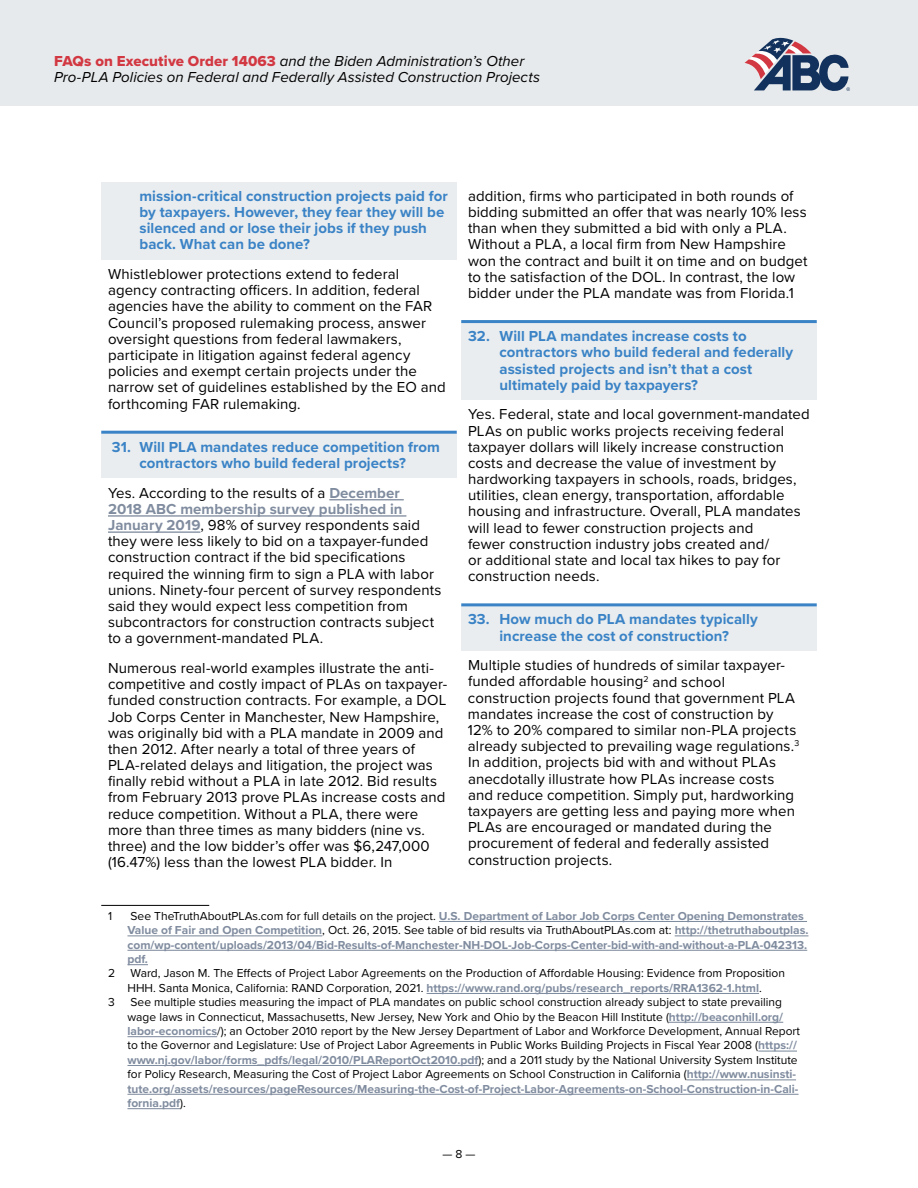
<style>
.page{position:relative;width:918px;height:1188px;background:#fff}
.page>*{position:absolute;margin:0;border:0;box-sizing:border-box;transform-origin:0 0}
.t1{font:15px/16.2px "Proxima Nova";letter-spacing:.005em;color:#000}
.t2{font:700 15px/16.2px "Proxima Nova";letter-spacing:.005em;color:#3a83c6}
.t3{font:italic 15px/16.2px "Proxima Nova";letter-spacing:.005em;color:#000}
.t4{font:12px/14.4px "Proxima Nova";color:#000}
.t5{font:700 12px/14.4px "Proxima Nova";color:#808c9f}
.s1{font-family:"Proxima Nova Extrabld";font-style:normal;color:#d23842}
.s2{font-weight:700;color:#808c9f}
.s3{font-weight:400;color:#000}
</style>
<div class="page">
<div style="left:0;top:0;width:918px;height:106px;background:#e7eaec"></div>
<svg style="left:745px;top:37px;width:105px;height:54px"></svg>
<div style="left:101px;top:182px;width:356px;height:77px;background:#eaedef"></div>
<div style="left:101px;top:433px;width:356px;height:45px;background:#eaedef"></div>
<hr style="left:101px;top:431px;width:356px;height:3px;background:#3a83c6">
<hr style="left:329px;top:499px;width:75px;height:1px;background:#808c9f">
<hr style="left:108px;top:515px;width:298px;height:2px;background:#808c9f">
<hr style="left:108px;top:531px;width:92px;height:2px;background:#808c9f">
<hr style="left:101px;top:905px;width:108px;height:1px;background:#000">
<hr style="left:439px;top:921px;width:368px;height:1px;background:#808c9f">
<hr style="left:128px;top:935px;width:194px;height:1px;background:#808c9f">
<hr style="left:675px;top:935px;width:133px;height:1px;background:#808c9f">
<hr style="left:128px;top:950px;width:679px;height:1px;background:#808c9f">
<svg style="left:128px;top:964px;width:20px;height:1px"></svg>
<hr style="left:427px;top:993px;width:332px;height:1px;background:#808c9f">
<hr style="left:669px;top:1022px;width:114px;height:1px;background:#808c9f">
<hr style="left:128px;top:1036px;width:89px;height:1px;background:#808c9f">
<hr style="left:758px;top:1051px;width:39px;height:1px;background:#808c9f">
<hr style="left:128px;top:1065px;width:350px;height:1px;background:#808c9f">
<hr style="left:687px;top:1079px;width:109px;height:1px;background:#808c9f">
<hr style="left:128px;top:1094px;width:671px;height:1px;background:#808c9f">
<hr style="left:128px;top:1108px;width:52px;height:1px;background:#808c9f">
<div style="left:461px;top:323px;width:356px;height:77px;background:#eaedef"></div>
<hr style="left:461px;top:320px;width:356px;height:3px;background:#3a83c6">
<div style="left:461px;top:606px;width:356px;height:45px;background:#eaedef"></div>
<hr style="left:461px;top:603px;width:356px;height:3px;background:#3a83c6">
<p class="t3" style="left:54px;top:52px;width:488px"><span class="s1">FAQs on Executive Order 14063</span> and the Biden Administration’s Other<br>Pro-PLA Policies on Federal and Federally Assisted Construction Projects</p>
<p class="t2" style="left:140px;top:187px;width:310px">mission-critical construction projects paid for by taxpayers. However, they fear they will be silenced and or lose their jobs if they push back. What can be done?</p>
<p class="t1" style="left:108px;top:265px;width:339px">Whistleblower protections extend to federal agency contracting officers. In addition, federal agencies have the ability to comment on the FAR Council’s proposed rulemaking process, answer oversight questions from federal lawmakers, participate in litigation against federal agency policies and exempt certain projects under the narrow set of guidelines established by the EO and forthcoming FAR rulemaking.</p>
<p class="t2" style="left:112px;top:438px;width:330px;text-align:center">31. Will PLA mandates reduce competition from contractors who build federal projects?</p>
<p class="t1" style="left:108px;top:484px;width:335px">Yes. According to the results of a <span class="s2">December<br>2018 ABC membership survey published in January 2019</span>, 98% of survey respondents said they were less likely to bid on a taxpayer-funded construction contract if the bid specifications required the winning firm to sign a PLA with labor unions. Ninety-four percent of survey respondents said they would expect less competition from subcontractors for construction contracts subject to a government-mandated PLA.</p>
<p class="t1" style="left:108px;top:659px;width:341px">Numerous real-world examples illustrate the anti&shy;competitive and costly impact of PLAs on taxpayer&shy;funded construction contracts. For example, a DOL Job Corps Center in Manchester, New Hampshire, was originally bid with a PLA mandate in 2009 and then 2012. After nearly a total of three years of PLA-related delays and litigation, the project was finally rebid without a PLA in late 2012. Bid results from February 2013 prove PLAs increase costs and reduce competition. Without a PLA, there were more than three times as many bidders (nine vs. three) and the low bidder’s offer was $6,247,000 (16.47%) less than the lowest PLA bidder. In</p>
<p class="t1" style="left:468px;top:187px;width:341px">addition, firms who participated in both rounds of bidding submitted an offer that was nearly 10% less than when they submitted a bid with only a PLA.<br>Without a PLA, a local firm from New Hampshire won the contract and built it on time and on budget to the satisfaction of the DOL. In contrast, the low bidder under the PLA mandate was from Florida.1</p>
<p class="t2" style="left:500px;top:328px;width:295px;text-indent:-32px">32. Will PLA mandates increase costs to contractors who build federal and federally assisted projects and isn’t that a cost ultimately paid by taxpayers?</p>
<p class="t1" style="left:468px;top:406px;width:343px">Yes. Federal, state and local government-mandated PLAs on public works projects receiving federal taxpayer dollars will likely increase construction costs and decrease the value of investment by hardworking taxpayers in schools, roads, bridges, utilities, clean energy, transportation, affordable housing and infrastructure. Overall, PLA mandates will lead to fewer construction projects and<br>fewer construction industry jobs created and/<br>or additional state and local tax hikes to pay for construction needs.</p>
<p class="t2" style="left:468px;top:611px;width:291px;text-align:center">33. How much do PLA mandates typically increase the cost of construction?</p>
<p class="t1" style="left:468px;top:657px;width:333px">Multiple studies of hundreds of similar taxpayer&shy;funded affordable housing<sup>2</sup> and school construction projects found that government PLA mandates increase the cost of construction by 12% to 20% compared to similar non-PLA projects already subjected to prevailing wage regulations.<sup>3<br></sup>In addition, projects bid with and without PLAs anecdotally illustrate how PLAs increase costs and reduce competition. Simply put, hardworking taxpayers are getting less and paying more when PLAs are encouraged or mandated during the procurement of federal and federally assisted construction projects.</p>
<p class="t4" style="left:108px;top:908px;width:6px">1</p>
<p class="t5" style="left:128px;top:908px;width:682px"><span class="s3">See TheTruthAboutPLAs.com for full details on the project.</span> U.S. Department of Labor Job Corps Center Opening Demonstrates Value of Fair and Open Competition<span class="s3">, Oct. 26, 2015. See table of bid results via TruthAboutPLAs.com at:</span> http://thetruthaboutplas. com/wp-content/uploads/2013/04/Bid-Results-of-Manchester-NH-DOL-Job-Corps-Center-bid-with-and-without-a-PLA-042313. pdf.</p>
<p class="t4" style="left:108px;top:966px;width:9px">2</p>
<p class="t4" style="left:128px;top:966px;width:659px">Ward, Jason M. The Effects of Project Labor Agreements on the Production of Affordable Housing: Evidence from Proposition<br>HHH. Santa Monica, California: RAND Corporation, 2021. <span class="s2">https://www.rand.org/pubs/research_reports/RRA1362-1.html</span>.</p>
<p class="t4" style="left:108px;top:994px;width:8px">3</p>
<p class="t4" style="left:128px;top:994px;width:674px">See multiple studies measuring the impact of PLA mandates on public school construction already subject to state prevailing wage laws in Connecticut, Massachusetts, New Jersey, New York and Ohio by the Beacon Hill Institute (<span class="s2">http://beaconhill.org/ labor-economics</span>/); an October 2010 report by the New Jersey Department of Labor and Workforce Development, Annual Report to the Governor and Legislature: Use of Project Labor Agreements in Public Works Building Projects in Fiscal Year 2008 (<span class="s2">https:// www.nj.gov/labor/forms_pdfs/legal/2010/PLAReportOct2010.pdf</span>); and a 2011 study by the National University System Institute for Policy Research, Measuring the Cost of Project Labor Agreements on School Construction in California (<span class="s2">http://www.nusinsti&shy;tute.org/assets/resources/pageResources/Measuring-the-Cost-of-Project-Labor-Agreements-on-School-Construction-in-Cali&shy;fornia.pdf</span>).</p>
<p class="t4" style="left:442px;top:1146px;width:35px">— 8 —</p>
</div>
